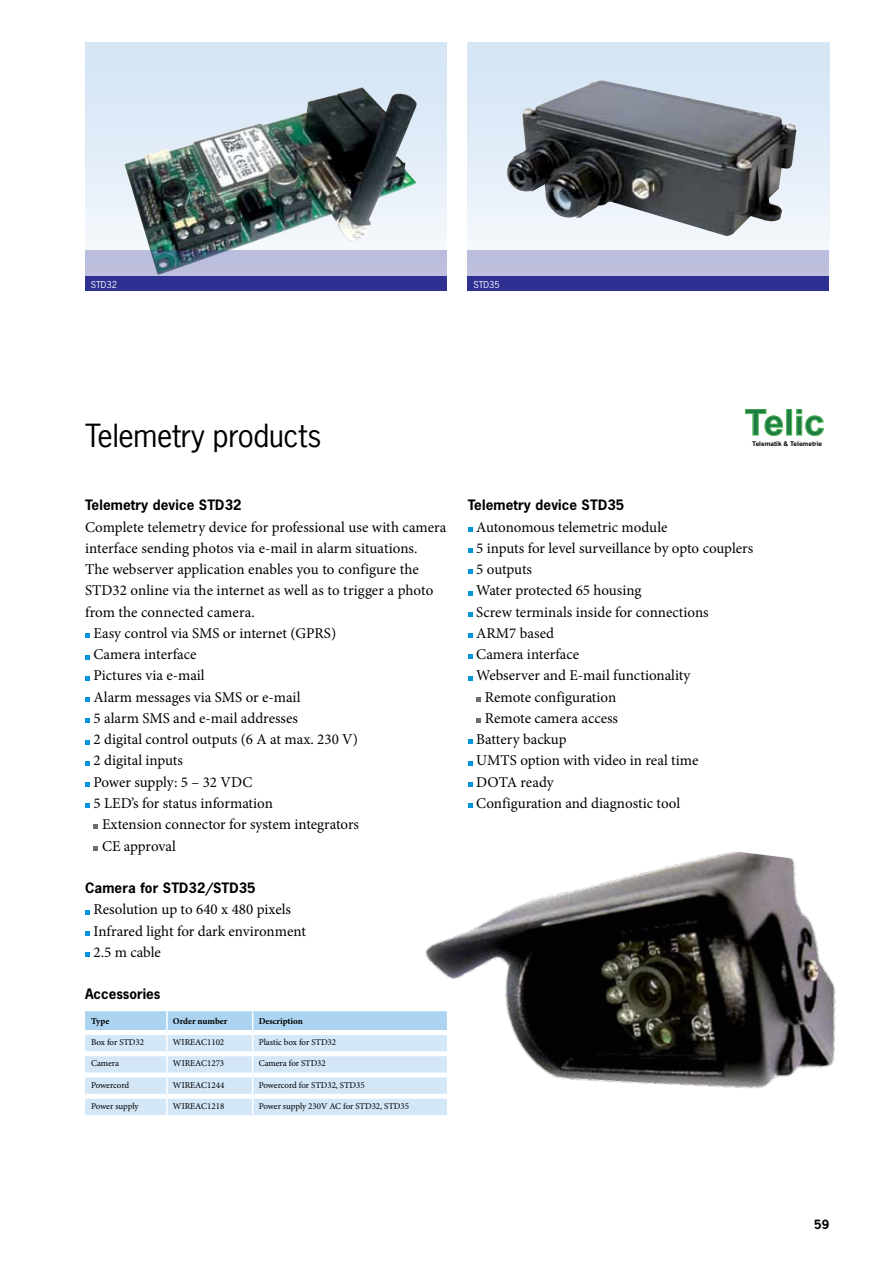
<style>
.page{position:relative;width:893px;height:1263px;background:#fff}
.page>*{position:absolute;margin:0;border:0;box-sizing:border-box;transform-origin:0 0}
.t1{font:700 36.3px "Arial";color:#1d7d44}
.t2{font:30px "News Gothic Std";letter-spacing:-.01em;color:#000}
.t3{font:15px/21.3px "Minion Pro";color:#000}
.t4{font:700 13.5px "News Gothic Std";letter-spacing:.01em;color:#000}
.t5{font:700 12px "News Gothic Std";color:#000}
.t6{font:9px "Minion Pro";letter-spacing:-.005em;color:#000}
.t7{font:700 9px "Minion Pro";letter-spacing:-.005em;color:#000}
.t8{font:9px "News Gothic Std";color:#fff}
.t9{font:700 6.45px "Arial";color:#000}
</style>
<div class="page">
<svg style="left:85px;top:43px;width:361px;height:200px"></svg>
<svg style="left:468px;top:43px;width:361px;height:200px"></svg>
<img style="left:425px;top:851px;width:411px;height:238px">
<svg style="left:85px;top:910px;width:4px;height:4px"></svg>
<svg style="left:85px;top:931px;width:4px;height:4px"></svg>
<svg style="left:85px;top:952px;width:4px;height:5px"></svg>
<svg style="left:85px;top:634px;width:4px;height:4px"></svg>
<svg style="left:85px;top:655px;width:4px;height:4px"></svg>
<svg style="left:85px;top:676px;width:4px;height:4px"></svg>
<svg style="left:85px;top:697px;width:4px;height:5px"></svg>
<svg style="left:85px;top:719px;width:4px;height:4px"></svg>
<svg style="left:85px;top:740px;width:4px;height:4px"></svg>
<svg style="left:85px;top:761px;width:4px;height:4px"></svg>
<svg style="left:85px;top:782px;width:4px;height:5px"></svg>
<svg style="left:85px;top:804px;width:4px;height:4px"></svg>
<svg style="left:94px;top:825px;width:4px;height:4px"></svg>
<svg style="left:94px;top:846px;width:4px;height:4px"></svg>
<svg style="left:85px;top:1011px;width:362px;height:105px"></svg>
<svg style="left:468px;top:527px;width:4px;height:4px"></svg>
<svg style="left:468px;top:548px;width:4px;height:5px"></svg>
<svg style="left:468px;top:570px;width:4px;height:4px"></svg>
<svg style="left:468px;top:591px;width:4px;height:4px"></svg>
<svg style="left:468px;top:612px;width:4px;height:5px"></svg>
<svg style="left:468px;top:633px;width:4px;height:5px"></svg>
<svg style="left:468px;top:655px;width:4px;height:4px"></svg>
<svg style="left:468px;top:676px;width:4px;height:4px"></svg>
<svg style="left:476px;top:697px;width:5px;height:5px"></svg>
<svg style="left:476px;top:718px;width:5px;height:5px"></svg>
<svg style="left:468px;top:740px;width:4px;height:4px"></svg>
<svg style="left:468px;top:761px;width:4px;height:4px"></svg>
<svg style="left:468px;top:782px;width:4px;height:5px"></svg>
<svg style="left:468px;top:803px;width:4px;height:5px"></svg>
<img style="left:124px;top:87px;width:294px;height:163px">
<div style="left:468px;top:276px;width:361px;height:15px;background:#2e3092"></div>
<div style="left:468px;top:250px;width:361px;height:26px;background:#bdbedd"></div>
<div style="left:85px;top:276px;width:361px;height:15px;background:#2e3092"></div>
<svg style="left:85px;top:250px;width:361px;height:26px;fill:#bcbedd"></svg>
<svg style="left:745px;top:409px;width:38px;height:27px"></svg>
<div style="left:787px;top:409px;width:5px;height:26px;border:1px solid #52b953"></div>
<svg style="left:797px;top:409px;width:27px;height:27px"></svg>
<img style="left:496px;top:42px;width:330px;height:212px">
<p class="t8" style="left:91px;top:278px;width:28px">STD32</p>
<p class="t8" style="left:473px;top:278px;width:28px">STD35</p>
<h2 class="t2" style="left:85px;top:416px;width:238px">Telemetry products</h2>
<h1 class="t1" style="left:744px;top:402px;width:82px">Telic</h1>
<p class="t9" style="left:752px;top:440px;width:72px">Telematik &amp; Telemetrie</p>
<p class="t4" style="left:85px;top:496px;width:158px">Telemetry device STD32</p>
<p class="t3" style="left:85px;top:516px;width:363px">Complete telemetry device for professional use with camera</p>
<p class="t3" style="left:85px;top:537px;width:334px">interface sending photos via e-mail in alarm situations.</p>
<p class="t3" style="left:85px;top:559px;width:335px">The webserver application enables you to configure the</p>
<p class="t3" style="left:85px;top:580px;width:350px">STD32 online via the internet as well as to trigger a photo</p>
<p class="t3" style="left:85px;top:601px;width:171px">from the connected camera.</p>
<p class="t3" style="left:94px;top:622px;width:244px">Easy control via SMS or internet (GPRS)</p>
<p class="t3" style="left:94px;top:644px;width:104px">Camera interface</p>
<p class="t3" style="left:94px;top:665px;width:113px">Pictures via e-mail</p>
<p class="t3" style="left:94px;top:686px;width:208px">Alarm messages via SMS or e-mail</p>
<p class="t3" style="left:94px;top:707px;width:206px">5 alarm SMS and e-mail addresses</p>
<p class="t3" style="left:94px;top:729px;width:266px">2 digital control outputs (6 A at max. 230 V)</p>
<p class="t3" style="left:94px;top:750px;width:91px">2 digital inputs</p>
<p class="t3" style="left:94px;top:771px;width:160px">Power supply: 5 – 32 VDC</p>
<p class="t3" style="left:94px;top:793px;width:181px">5 LED’s for status information</p>
<p class="t3" style="left:102px;top:814px;width:259px">Extension connector for system integrators</p>
<p class="t3" style="left:102px;top:835px;width:75px">CE approval</p>
<p class="t4" style="left:85px;top:879px;width:172px">Camera for STD32/STD35</p>
<p class="t3" style="left:94px;top:899px;width:214px">Resolution up to 640 x 480 pixels<br>Infrared light for dark environment<br>2.5 m cable</p>
<p class="t4" style="left:85px;top:985px;width:77px">Accessories</p>
<p class="t7" style="left:91px;top:1014px;width:20px">Type</p>
<p class="t7" style="left:173px;top:1014px;width:56px">Order number</p>
<p class="t7" style="left:259px;top:1014px;width:46px">Description</p>
<p class="t6" style="left:91px;top:1036px;width:55px">Box for STD32</p>
<p class="t6" style="left:173px;top:1036px;width:53px">WIREAC1102</p>
<p class="t6" style="left:259px;top:1036px;width:79px">Plastic box for STD32</p>
<p class="t6" style="left:91px;top:1057px;width:30px">Camera</p>
<p class="t6" style="left:173px;top:1057px;width:53px">WIREAC1273</p>
<p class="t6" style="left:259px;top:1057px;width:69px">Camera for STD32</p>
<p class="t6" style="left:91px;top:1079px;width:40px">Powercord</p>
<p class="t6" style="left:173px;top:1079px;width:53px">WIREAC1244</p>
<p class="t6" style="left:259px;top:1079px;width:108px">Powercord for STD32, STD35</p>
<p class="t6" style="left:91px;top:1100px;width:49px">Power supply</p>
<p class="t6" style="left:173px;top:1100px;width:53px">WIREAC1218</p>
<p class="t6" style="left:259px;top:1100px;width:152px">Power supply 230V AC for STD32, STD35</p>
<p class="t4" style="left:468px;top:496px;width:158px">Telemetry device STD35</p>
<p class="t3" style="left:476px;top:516px;width:193px">Autonomous telemetric module</p>
<p class="t3" style="left:476px;top:537px;width:278px">5 inputs for level surveillance by opto couplers</p>
<p class="t3" style="left:476px;top:559px;width:57px">5 outputs</p>
<p class="t3" style="left:476px;top:580px;width:167px">Water protected 65 housing</p>
<p class="t3" style="left:476px;top:601px;width:234px">Screw terminals inside for connections</p>
<p class="t3" style="left:476px;top:622px;width:79px">ARM7 based</p>
<p class="t3" style="left:476px;top:644px;width:104px">Camera interface</p>
<p class="t3" style="left:476px;top:665px;width:216px">Webserver and E-mail functionality</p>
<p class="t3" style="left:485px;top:686px;width:133px">Remote configuration</p>
<p class="t3" style="left:485px;top:707px;width:135px">Remote camera access</p>
<p class="t3" style="left:476px;top:729px;width:92px">Battery backup</p>
<p class="t3" style="left:476px;top:750px;width:224px">UMTS option with video in real time</p>
<p class="t3" style="left:476px;top:771px;width:79px">DOTA ready</p>
<p class="t3" style="left:476px;top:793px;width:205px">Configuration and diagnostic tool</p>
<p class="t5" style="left:814px;top:1216px;width:16px">59</p>
</div>
